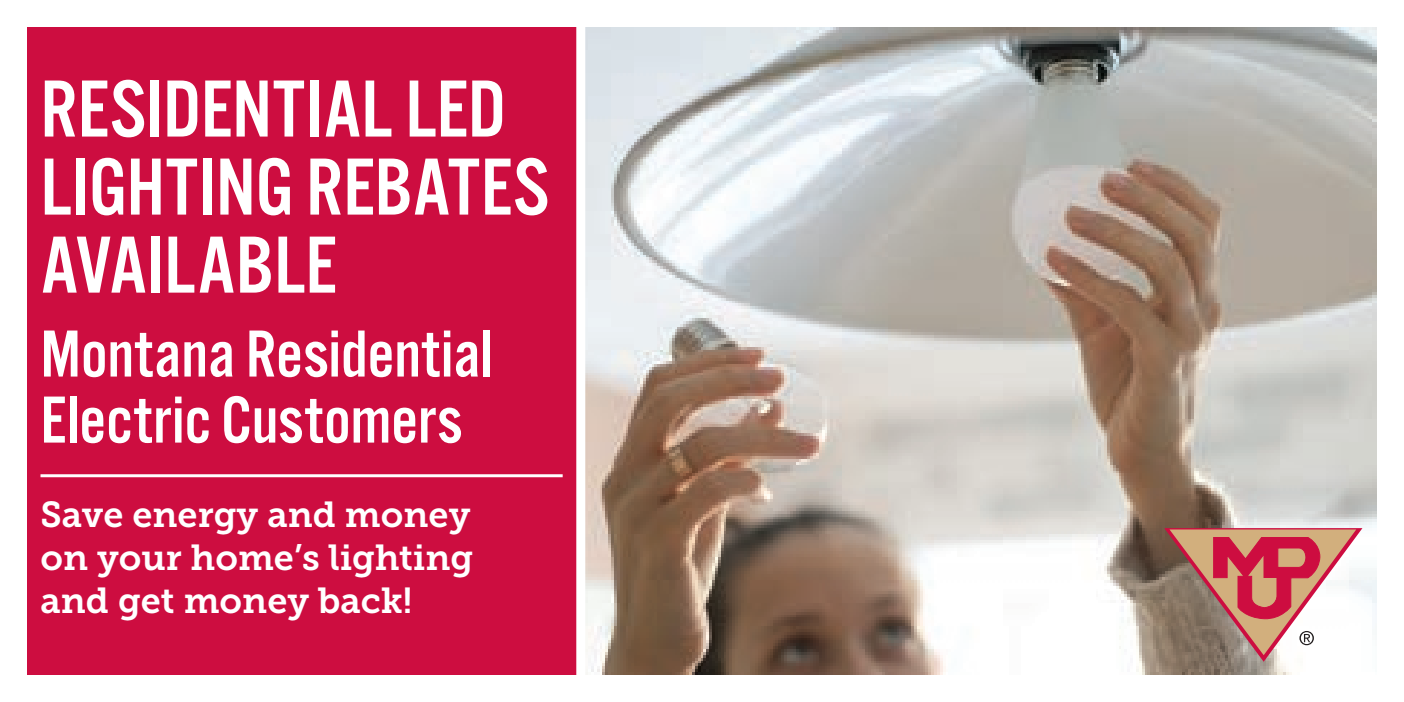
<style>
.page{position:relative;width:1404px;height:702px;background:#fff}
.page>*{position:absolute;margin:0;border:0;box-sizing:border-box;transform-origin:0 0}
.t1{font:84px/78px "Alternate Got No 3 D";color:#fff}
.t2{font:69px/66px "Alternate Got No 3 D";color:#fff}
.t3{font:36px/43.2px "Museo Slab 700";color:#fff;text-align:justify}
</style>
<div class="page">
<img style="left:585px;top:27px;width:792px;height:648px">
<div style="left:27px;top:27px;width:551px;height:648px;background:#cd0d40"></div>
<div style="left:576px;top:27px;width:9px;height:648px;background:#fff"></div>
<hr style="left:40px;top:474px;width:523px;height:3px;background:#fff">
<svg style="left:1164px;top:528px;width:198px;height:134px"></svg>
<h1 class="t1" style="left:40px;top:72px;width:510px">RESIDENTIAL LED<br>LIGHTING REBATES<br>AVAILABLE</h1>
<h2 class="t2" style="left:40px;top:323px;width:454px">Montana Residential<br>Electric Customers</h2>
<p class="t3" style="left:40px;top:493px;width:435px">Save energy and money on your home’s lighting and get money back!</p>
</div>
